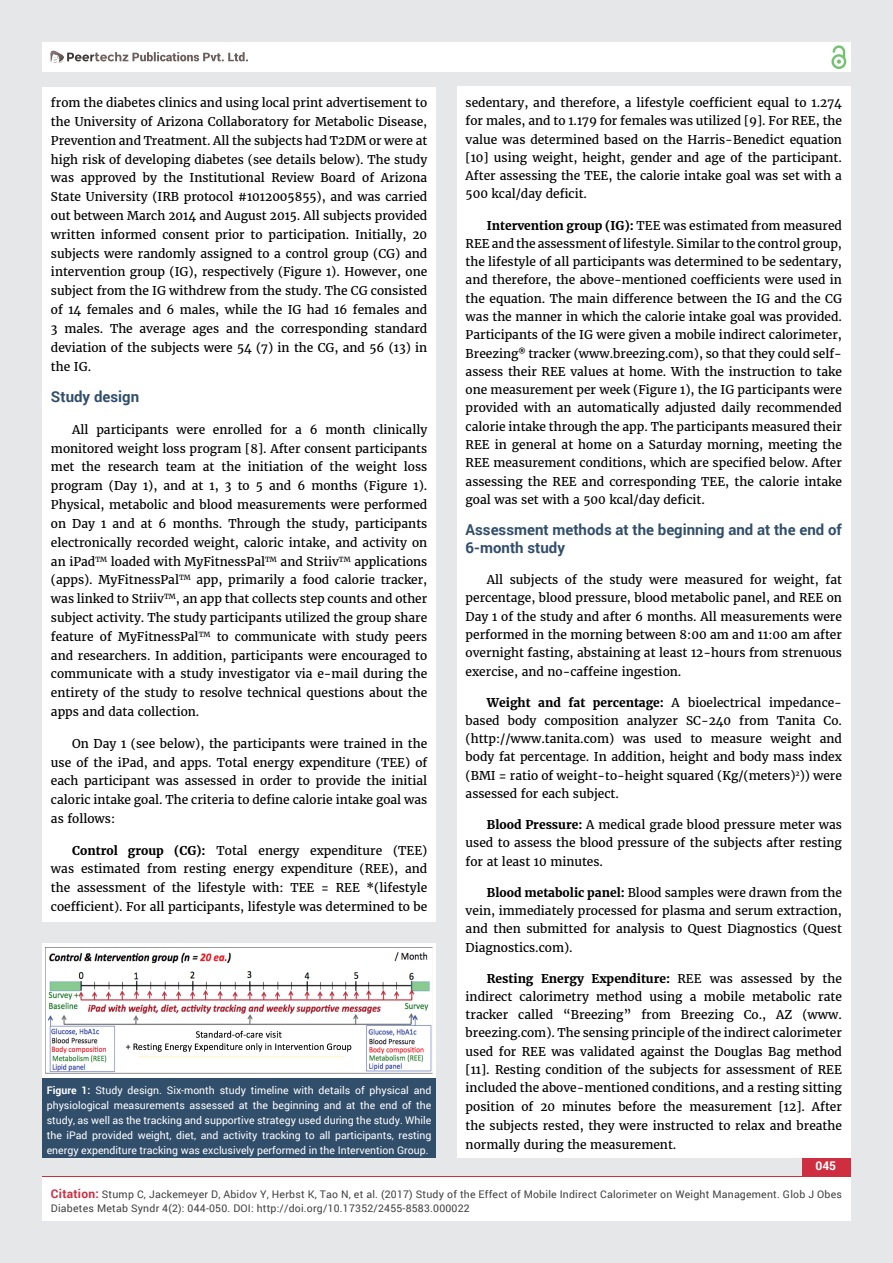
<style>
.page{position:relative;width:893px;height:1263px;background:#e6e7e8}
.page>*{position:absolute;margin:0;border:0;box-sizing:border-box;transform-origin:0 0}
.t1{font:700 15px/18.3px "Roboto";color:#314e6b}
.t2{font:12px/18.3px "Merriweather";color:#000;text-align:justify}
.t3{font:700 12px "Roboto";color:#fff}
.t4{font:10.5px/15px "Roboto";color:#fff;text-align:justify}
.t5{font:10.5px/13.5px "Roboto";letter-spacing:.02em;color:#414042}
.s1{font-weight:700}
.s2{font-weight:700;font-size:12px;color:#cf2e41}
</style>
<div class="page">
<div style="left:42px;top:43px;width:808px;height:29px;background:#fff"></div>
<div style="left:831px;top:54px;width:15px;height:15px;border:2px solid #74c273;border-radius:50%"></div>
<svg style="left:831px;top:45px;width:15px;height:19px"></svg>
<div style="left:802px;top:1157px;width:48px;height:56px;background:#cf2e41"></div>
<svg style="left:49px;top:50px;width:199px;height:14px"></svg>
<div style="left:42px;top:1177px;width:808px;height:43px;background:#fff"></div>
<div style="left:42px;top:87px;width:394px;height:835px;background:#fff"></div>
<div style="left:457px;top:87px;width:393px;height:1071px;background:#fff"></div>
<div style="left:42px;top:943px;width:394px;height:135px;background:#fff"></div>
<div style="left:42px;top:1078px;width:394px;height:80px;background:#314e6b"></div>
<img style="left:45px;top:947px;width:388px;height:127px">
<p class="t2" style="left:51px;top:93px;width:378px;line-height:18.9px">from the diabetes clinics and using local print advertisement to the University of Arizona Collaboratory for Metabolic Disease, Prevention and Treatment. All the subjects had T2DM or were at high risk of developing diabetes (see details below). The study was approved by the Institutional Review Board of Arizona State University (IRB protocol #1012005855), and was carried out between March 2014 and August 2015. All subjects provided written informed consent prior to participation. Initially, 20 subjects were randomly assigned to a control group (CG) and intervention group (IG), respectively (Figure 1). However, one subject from the IG withdrew from the study. The CG consisted of 14 females and 6 males, while the IG had 16 females and 3 males. The average ages and the corresponding standard deviation of the subjects were 54 (7) in the CG, and 56 (13) in the IG.</p>
<p class="t1" style="left:51px;top:387px;width:90px">Study design</p>
<p class="t2" style="left:51px;top:420px;width:378px;line-height:18.8px;text-indent:21px">All participants were enrolled for a 6 month clinically monitored weight loss program [8]. After consent participants met the research team at the initiation of the weight loss program (Day 1), and at 1, 3 to 5 and 6 months (Figure 1).<br>Physical, metabolic and blood measurements were performed on Day 1 and at 6 months. Through the study, participants electronically recorded weight, caloric intake, and activity on an iPad<sup>TM</sup> loaded with MyFitnessPal<sup>TM</sup> and Striiv<sup>TM</sup> applications (apps). MyFitnessPal<sup>TM</sup> app, primarily a food calorie tracker, was linked to Striiv<sup>TM</sup>, an app that collects step counts and other subject activity. The study participants utilized the group share feature of MyFitnessPal<sup>TM</sup> to communicate with study peers and researchers. In addition, participants were encouraged to communicate with a study investigator via e-mail during the entirety of the study to resolve technical questions about the apps and data collection.</p>
<p class="t2" style="left:51px;top:734px;width:378px;line-height:18.8px;text-indent:21px">On Day 1 (see below), the participants were trained in the use of the iPad, and apps. Total energy expenditure (TEE) of each participant was assessed in order to provide the initial caloric intake goal. The criteria to define calorie intake goal was as follows:</p>
<p class="t2" style="left:51px;top:841px;width:378px;line-height:18.9px;text-indent:21px"><span class="s1">Control group (CG):</span> Total energy expenditure (TEE) was estimated from resting energy expenditure (REE), and the assessment of the lifestyle with: TEE = REE *(lifestyle coefficient). For all participants, lifestyle was determined to be</p>
<p class="t4" style="left:47px;top:1082px;width:386px"><span class="s1">Figure 1:</span> Study design. Six-month study timeline with details of physical and physiological measurements assessed at the beginning and at the end of the study, as well as the tracking and supportive strategy used during the study. While the iPad provided weight, diet, and activity tracking to all participants, resting energy expenditure tracking was exclusively performed in the Intervention Group.</p>
<p class="t2" style="left:466px;top:94px;width:378px">sedentary, and therefore, a lifestyle coefficient equal to 1.274 for males, and to 1.179 for females was utilized [9]. For REE, the value was determined based on the Harris-Benedict equation [10] using weight, height, gender and age of the participant.<br>After assessing the TEE, the calorie intake goal was set with a 500 kcal/day deficit.</p>
<p class="t2" style="left:466px;top:216px;width:378px;text-indent:21px"><span class="s1">Intervention group (IG):</span> TEE was estimated from measured REE and the assessment of lifestyle. Similar to the control group, the lifestyle of all participants was determined to be sedentary, and therefore, the above-mentioned coefficients were used in the equation. The main difference between the IG and the CG was the manner in which the calorie intake goal was provided.<br>Participants of the IG were given a mobile indirect calorimeter, Breezing<sup>®</sup> tracker (www.breezing.com), so that they could self&shy;assess their REE values at home. With the instruction to take one measurement per week (Figure 1), the IG participants were provided with an automatically adjusted daily recommended calorie intake through the app. The participants measured their REE in general at home on a Saturday morning, meeting the REE measurement conditions, which are specified below. After assessing the REE and corresponding TEE, the calorie intake goal was set with a 500 kcal/day deficit.</p>
<p class="t1" style="left:466px;top:520px;width:378px">Assessment methods at the beginning and at the end of<br>6-month study</p>
<p class="t2" style="left:466px;top:571px;width:378px;text-indent:21px">All subjects of the study were measured for weight, fat percentage, blood pressure, blood metabolic panel, and REE on Day 1 of the study and after 6 months. All measurements were performed in the morning between 8:00 am and 11:00 am after overnight fasting, abstaining at least 12-hours from strenuous exercise, and no-caffeine ingestion.</p>
<p class="t2" style="left:466px;top:693px;width:378px;text-indent:21px"><span class="s1">Weight and fat percentage:</span> A bioelectrical impedance&shy;based body composition analyzer SC-240 from Tanita Co. (http://www.tanita.com) was used to measure weight and body fat percentage. In addition, height and body mass index (BMI = ratio of weight-to-height squared (Kg/(meters)<sup>2</sup>)) were assessed for each subject.</p>
<p class="t2" style="left:466px;top:816px;width:378px;text-indent:21px"><span class="s1">Blood Pressure:</span> A medical grade blood pressure meter was used to assess the blood pressure of the subjects after resting for at least 10 minutes.</p>
<p class="t2" style="left:466px;top:883px;width:378px;text-indent:21px"><span class="s1">Blood metabolic panel:</span> Blood samples were drawn from the vein, immediately processed for plasma and serum extraction, and then submitted for analysis to Quest Diagnostics (Quest Diagnostics.com).</p>
<p class="t2" style="left:466px;top:969px;width:378px;text-indent:21px"><span class="s1">Resting Energy Expenditure:</span> REE was assessed by the indirect calorimetry method using a mobile metabolic rate tracker called “Breezing” from Breezing Co., AZ (www. breezing.com). The sensing principle of the indirect calorimeter used for REE was validated against the Douglas Bag method [11]. Resting condition of the subjects for assessment of REE included the above-mentioned conditions, and a resting sitting position of 20 minutes before the measurement [12]. After the subjects rested, they were instructed to relax and breathe normally during the measurement.</p>
<p class="t3" style="left:815px;top:1157px;width:22px">045</p>
<p class="t5" style="left:51px;top:1188px;width:792px"><span class="s2">Citation:</span> Stump C, Jackemeyer D, Abidov Y, Herbst K, Tao N, et al. (2017) Study of the Effect of Mobile Indirect Calorimeter on Weight Management. Glob J Obes<br>Diabetes Metab Syndr 4(2): 044-050. DOI: http://doi.org/10.17352/2455-8583.000022</p>
</div>
